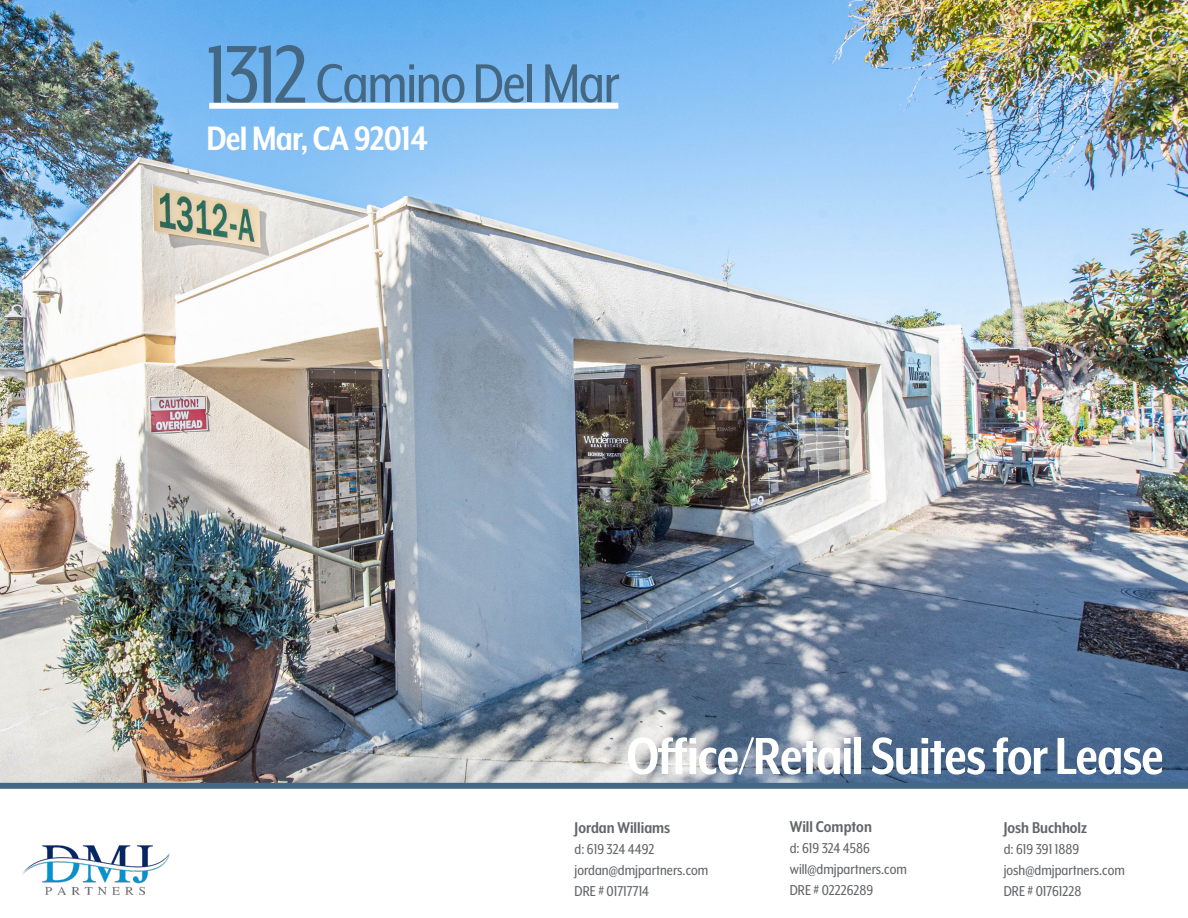
<style>
.page{position:relative;width:1188px;height:918px;background:#fff}
.page>*{position:absolute;margin:0;border:0;box-sizing:border-box;transform-origin:0 0}
.t1{font:63px "Mr Eaves XL Mod Nar OT";letter-spacing:-.02em;color:#446783}
.t2{font:700 60px "Mr Eaves XL Mod Nar OT";letter-spacing:-.02em;color:#fff}
.t3{font:700 39px "Mr Eaves XL Mod Nar OT";letter-spacing:-.02em;color:#fff}
.t4{font:700 18px "Mr Eaves XL Mod Nar OT";color:#63656a}
.t5{font:16.5px "Mr Eaves XL Mod Nar OT";color:#63656a}
.s1{font-size:96px}
</style>
<div class="page">
<img style="left:0;top:0;width:1188px;height:783px">
<img style="left:22px;top:845px;width:148px;height:51px">
<div style="left:0;top:783px;width:1188px;height:6px;background:#446783"></div>
<div style="left:209px;top:103px;width:409px;height:6px;background:#fff"></div>
<p class="t1" style="left:206px;top:50px;width:415px"><span class="s1">1312</span> Camino Del Mar</p>
<p class="t3" style="left:206px;top:118px;width:223px">Del Mar, CA 92014</p>
<p class="t2" style="left:626px;top:724px;width:539px">Office/Retail Suites for Lease</p>
<p class="t4" style="left:575px;top:818px;width:97px">Jordan Williams</p>
<p class="t5" style="left:575px;top:840px;width:81px">d: 619 324 4492</p>
<p class="t5" style="left:575px;top:861px;width:135px">jordan@dmjpartners.com</p>
<p class="t5" style="left:575px;top:882px;width:76px">DRE # 01717714</p>
<p class="t4" style="left:790px;top:817px;width:84px">Will Compton</p>
<p class="t5" style="left:790px;top:840px;width:82px">d: 619 324 4586</p>
<p class="t5" style="left:790px;top:861px;width:119px">will@dmjpartners.com</p>
<p class="t5" style="left:790px;top:882px;width:85px">DRE # 02226289</p>
<p class="t4" style="left:1004px;top:818px;width:85px">Josh Buchholz</p>
<p class="t5" style="left:1004px;top:840px;width:77px">d: 619 391 1889</p>
<p class="t5" style="left:1004px;top:861px;width:123px">josh@dmjpartners.com</p>
<p class="t5" style="left:1004px;top:882px;width:79px">DRE # 01761228</p>
</div>
